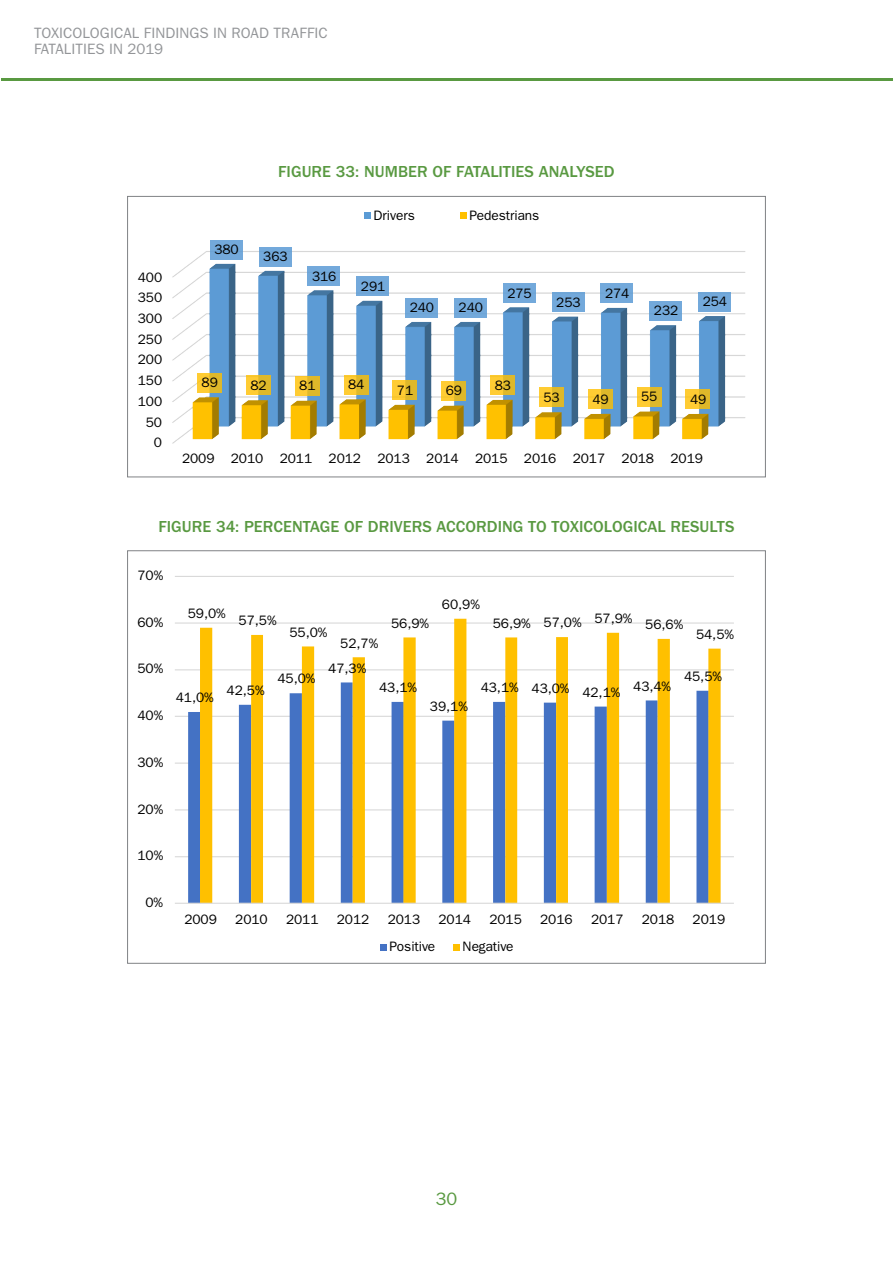
<style>
.page{position:relative;width:893px;height:1263px;background:#fff}
.page>*{position:absolute;margin:0;border:0;box-sizing:border-box;transform-origin:0 0}
.t1{font:18px "ITC Franklin Gothic Std";color:#599941}
.txt-cent{font:500 16.5px "ITC Franklin Gothic Std";letter-spacing:.005em;color:#599941}
.t2{font:15px/16.5px "ITC Franklin Gothic Std";letter-spacing:.005em;color:#939598}
.t3{font:13.65px "ITC Franklin Gothic Std";letter-spacing:-.005em;color:#000}
</style>
<div class="page">
<hr style="left:1px;top:78px;width:892px;height:2px;background:#599941">
<img style="left:172px;top:247px;width:574px;height:197px">
<div style="left:210px;top:240px;width:33px;height:20px;background:#73a9db"></div>
<div style="left:259px;top:247px;width:32px;height:20px;background:#73a9db"></div>
<div style="left:308px;top:266px;width:32px;height:20px;background:#73a9db"></div>
<div style="left:356px;top:276px;width:33px;height:20px;background:#73a9db"></div>
<div style="left:405px;top:298px;width:33px;height:19px;background:#73a9db"></div>
<div style="left:454px;top:298px;width:33px;height:19px;background:#73a9db"></div>
<div style="left:503px;top:283px;width:33px;height:20px;background:#73a9db"></div>
<div style="left:552px;top:292px;width:32px;height:20px;background:#73a9db"></div>
<div style="left:601px;top:284px;width:32px;height:19px;background:#73a9db"></div>
<div style="left:649px;top:301px;width:33px;height:20px;background:#73a9db"></div>
<div style="left:698px;top:292px;width:33px;height:20px;background:#73a9db"></div>
<svg style="left:197px;top:373px;width:25px;height:19px"></svg>
<svg style="left:246px;top:375px;width:25px;height:20px"></svg>
<svg style="left:295px;top:376px;width:25px;height:20px"></svg>
<div style="left:344px;top:375px;width:24px;height:19px;background:linear-gradient(to right,#ffd236,#d7b428)"></div>
<svg style="left:392px;top:380px;width:25px;height:20px"></svg>
<svg style="left:441px;top:381px;width:25px;height:20px"></svg>
<svg style="left:490px;top:375px;width:25px;height:20px"></svg>
<svg style="left:539px;top:387px;width:25px;height:20px"></svg>
<svg style="left:588px;top:389px;width:25px;height:20px"></svg>
<svg style="left:637px;top:387px;width:24px;height:19px"></svg>
<svg style="left:685px;top:389px;width:25px;height:20px"></svg>
<div style="left:364px;top:212px;width:7px;height:7px;background:#5b9bd5"></div>
<div style="left:460px;top:212px;width:6px;height:7px;background:#ffc000"></div>
<div style="left:127px;top:196px;width:639px;height:281px;border:1px solid #808285"></div>
<hr style="left:175px;top:856px;width:559px;height:1px;background:#d9d9d9">
<hr style="left:175px;top:809px;width:559px;height:1px;background:#d9d9d9">
<hr style="left:175px;top:762px;width:559px;height:2px;background:#d9d9d9">
<hr style="left:175px;top:716px;width:559px;height:1px;background:#d9d9d9">
<hr style="left:175px;top:669px;width:559px;height:1px;background:#d9d9d9">
<hr style="left:175px;top:622px;width:559px;height:2px;background:#d9d9d9">
<hr style="left:175px;top:576px;width:559px;height:1px;background:#d9d9d9">
<svg style="left:188px;top:712px;width:12px;height:191px;background:#4673c4"></svg>
<svg style="left:200px;top:619px;width:521px;height:284px"></svg>
<hr style="left:175px;top:903px;width:559px;height:1px;background:#d9d9d9">
<svg style="left:380px;top:944px;width:6px;height:6px"></svg>
<div style="left:453px;top:944px;width:7px;height:6px;background:#ffc000"></div>
<p class="t2" style="left:34px;top:24px;width:295px">TOXICOLOGICAL FINDINGS IN ROAD TRAFFIC<br>FATALITIES IN 2019</p>
<p class="txt-cent" style="left:278px;top:162px;width:338px">FIGURE 33: NUMBER OF FATALITIES ANALYSED</p>
<p class="t3" style="left:138px;top:269px;width:26px">400</p>
<p class="t3" style="left:138px;top:290px;width:26px">350</p>
<p class="t3" style="left:138px;top:311px;width:26px">300</p>
<p class="t3" style="left:138px;top:331px;width:26px">250</p>
<p class="t3" style="left:138px;top:352px;width:26px">200</p>
<p class="t3" style="left:138px;top:373px;width:26px">150</p>
<p class="t3" style="left:138px;top:393px;width:26px">100</p>
<p class="t3" style="left:146px;top:414px;width:18px">50</p>
<p class="t3" style="left:154px;top:435px;width:10px">0</p>
<p class="t3" style="left:214px;top:242px;width:26px">380</p>
<p class="t3" style="left:263px;top:249px;width:26px">363</p>
<p class="t3" style="left:312px;top:268px;width:26px">316</p>
<p class="t3" style="left:373px;top:207px;width:43px">Drivers</p>
<p class="t3" style="left:469px;top:207px;width:72px">Pedestrians</p>
<p class="t3" style="left:361px;top:278px;width:26px">291</p>
<p class="t3" style="left:410px;top:300px;width:26px">240</p>
<p class="t3" style="left:459px;top:300px;width:26px">240</p>
<p class="t3" style="left:507px;top:285px;width:26px">275</p>
<p class="t3" style="left:556px;top:294px;width:26px">253</p>
<p class="t3" style="left:605px;top:286px;width:26px">274</p>
<p class="t3" style="left:654px;top:303px;width:26px">232</p>
<p class="t3" style="left:703px;top:294px;width:26px">254</p>
<p class="t3" style="left:202px;top:375px;width:18px">89</p>
<p class="t3" style="left:250px;top:377px;width:18px">82</p>
<p class="t3" style="left:299px;top:378px;width:18px">81</p>
<p class="t3" style="left:348px;top:377px;width:18px">84</p>
<p class="t3" style="left:397px;top:382px;width:18px">71</p>
<p class="t3" style="left:446px;top:383px;width:18px">69</p>
<p class="t3" style="left:495px;top:377px;width:18px">83</p>
<p class="t3" style="left:543px;top:390px;width:18px">53</p>
<p class="t3" style="left:592px;top:391px;width:18px">49</p>
<p class="t3" style="left:641px;top:389px;width:18px">55</p>
<p class="t3" style="left:690px;top:391px;width:18px">49</p>
<p class="t3" style="left:182px;top:451px;width:522px">2009 2010 2011 2012 2013 2014 2015 2016 2017 2018 2019</p>
<p class="txt-cent" style="left:158px;top:517px;width:577px">FIGURE 34: PERCENTAGE OF DRIVERS ACCORDING TO TOXICOLOGICAL RESULTS</p>
<p class="t3" style="left:137px;top:568px;width:27px">70%</p>
<p class="t3" style="left:137px;top:614px;width:27px">60%</p>
<p class="t3" style="left:137px;top:661px;width:27px">50%</p>
<p class="t3" style="left:137px;top:708px;width:27px">40%</p>
<p class="t3" style="left:188px;top:605px;width:39px">59,0%</p>
<p class="t3" style="left:239px;top:612px;width:39px">57,5%</p>
<p class="t3" style="left:289px;top:624px;width:39px">55,0%</p>
<p class="t3" style="left:340px;top:635px;width:39px">52,7%</p>
<p class="t3" style="left:391px;top:615px;width:39px">56,9%</p>
<p class="t3" style="left:442px;top:596px;width:39px">60,9%</p>
<p class="t3" style="left:493px;top:615px;width:192px">56,9% 57,0% 57,9% 56,6%</p>
<p class="t3" style="left:696px;top:626px;width:39px">54,5%</p>
<p class="t3" style="left:176px;top:689px;width:39px">41,0%</p>
<p class="t3" style="left:227px;top:683px;width:39px">42,5%</p>
<p class="t3" style="left:277px;top:671px;width:39px">45,0%</p>
<p class="t3" style="left:328px;top:660px;width:39px">47,3%</p>
<p class="t3" style="left:379px;top:680px;width:39px">43,1%</p>
<p class="t3" style="left:430px;top:698px;width:39px">39,1%</p>
<p class="t3" style="left:481px;top:680px;width:192px">43,1% 43,0% 42,1% 43,4%</p>
<p class="t3" style="left:684px;top:668px;width:39px">45,5%</p>
<p class="t3" style="left:137px;top:754px;width:27px">30%</p>
<p class="t3" style="left:137px;top:801px;width:27px">20%</p>
<p class="t3" style="left:137px;top:848px;width:27px">10%</p>
<p class="t3" style="left:145px;top:895px;width:19px">0%</p>
<p class="t3" style="left:184px;top:911px;width:34px">2009</p>
<p class="t3" style="left:235px;top:911px;width:34px">2010</p>
<p class="t3" style="left:286px;top:911px;width:34px">2011</p>
<p class="t3" style="left:337px;top:911px;width:34px">2012</p>
<p class="t3" style="left:388px;top:911px;width:34px">2013</p>
<p class="t3" style="left:438px;top:911px;width:34px">2014</p>
<p class="t3" style="left:489px;top:911px;width:34px">2015</p>
<p class="t3" style="left:540px;top:911px;width:34px">2016</p>
<p class="t3" style="left:591px;top:911px;width:34px">2017</p>
<p class="t3" style="left:642px;top:911px;width:34px">2018</p>
<p class="t3" style="left:693px;top:911px;width:34px">2019</p>
<p class="t3" style="left:389px;top:938px;width:47px">Positive</p>
<p class="t3" style="left:463px;top:938px;width:52px">Negative</p>
<h1 class="t1" style="left:436px;top:1189px;width:23px">30</h1>
</div>
